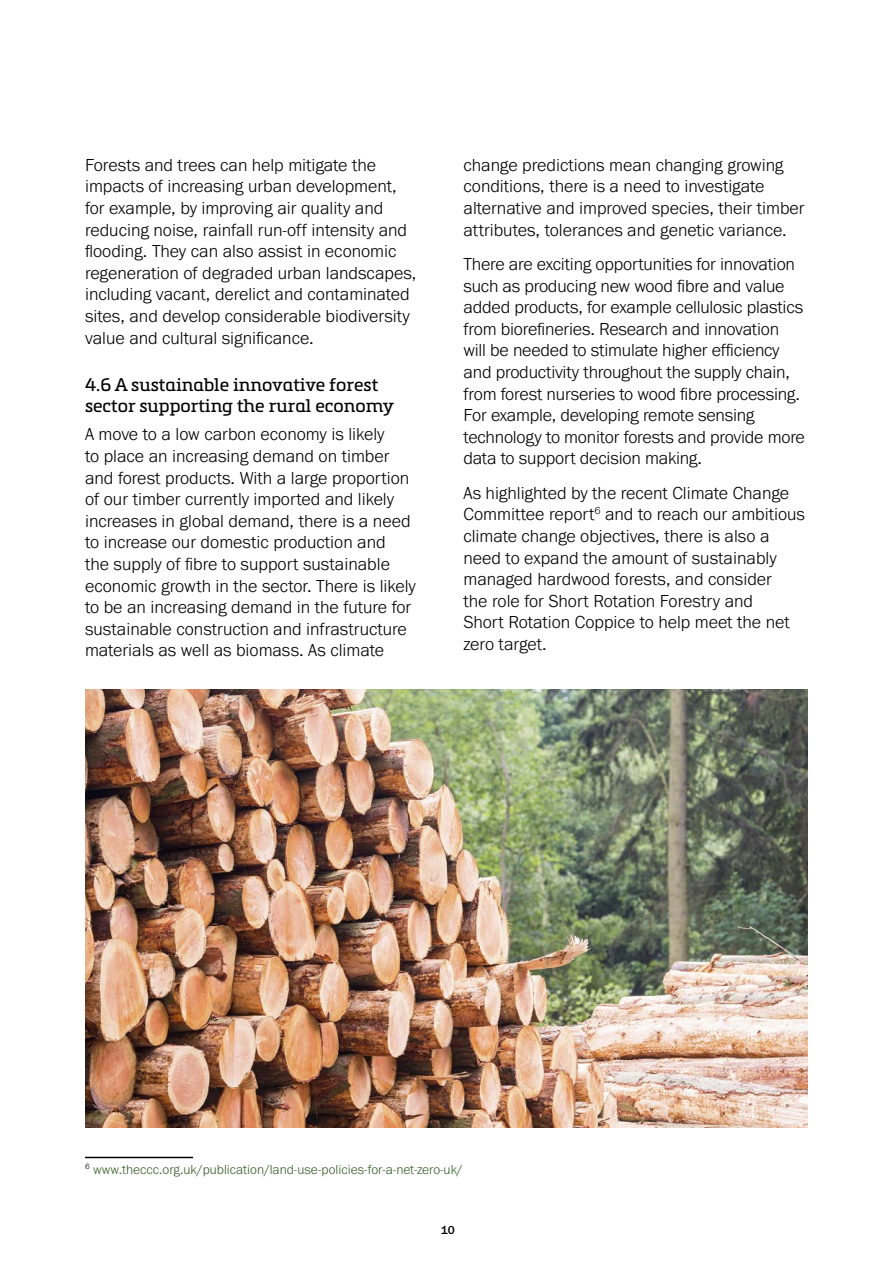
<style>
.page{position:relative;width:893px;height:1263px;background:#fff}
.page>*{position:absolute;margin:0;border:0;box-sizing:border-box;transform-origin:0 0}
.Body_Text{font:300 18px/21.6px "Franklin Gothic URW";color:#000}
.H13{font:18px/21.6px "Metronic Slab Pro";color:#000}
.Footnote{font:300 13.5px "Franklin Gothic URW";color:#386029}
.t1{font:500 12px "Franklin Gothic URW";color:#000}
</style>
<div class="page">
<hr style="left:85px;top:1157px;width:108px;height:1px;background:#000">
<img style="left:85px;top:690px;width:723px;height:438px">
<p class="Body_Text" style="left:85px;top:154px;width:333px">Forests and trees can help mitigate the impacts of increasing urban development, for example, by improving air quality and reducing noise, rainfall run-off intensity and flooding. They can also assist in economic regeneration of degraded urban landscapes, including vacant, derelict and contaminated sites, and develop considerable biodiversity value and cultural significance.</p>
<p class="H13" style="left:85px;top:373px;width:311px">4.6 A sustainable innovative forest sector supporting the rural economy</p>
<p class="Body_Text" style="left:85px;top:423px;width:332px">A move to a low carbon economy is likely<br>to place an increasing demand on timber and forest products. With a large proportion of our timber currently imported and likely increases in global demand, there is a need to increase our domestic production and<br>the supply of fibre to support sustainable economic growth in the sector. There is likely to be an increasing demand in the future for sustainable construction and infrastructure materials as well as biomass. As climate</p>
<p class="Body_Text" style="left:463px;top:154px;width:343px">change predictions mean changing growing conditions, there is a need to investigate alternative and improved species, their timber attributes, tolerances and genetic variance.</p>
<p class="Body_Text" style="left:463px;top:253px;width:343px">There are exciting opportunities for innovation such as producing new wood fibre and value added products, for example cellulosic plastics from biorefineries. Research and innovation will be needed to stimulate higher efficiency and productivity throughout the supply chain, from forest nurseries to wood fibre processing.<br>For example, developing remote sensing technology to monitor forests and provide more data to support decision making.</p>
<p class="Body_Text" style="left:463px;top:482px;width:343px">As highlighted by the recent Climate Change Committee report<sup>6</sup> and to reach our ambitious climate change objectives, there is also a need to expand the amount of sustainably managed hardwood forests, and consider<br>the role for Short Rotation Forestry and<br>Short Rotation Coppice to help meet the net zero target.</p>
<p class="Footnote" style="left:85px;top:1161px;width:379px"><sup>6</sup> www.theccc.org.uk/publication/land-use-policies-for-a-net-zero-uk/</p>
<p class="t1" style="left:441px;top:1222px;width:16px">10</p>
</div>
